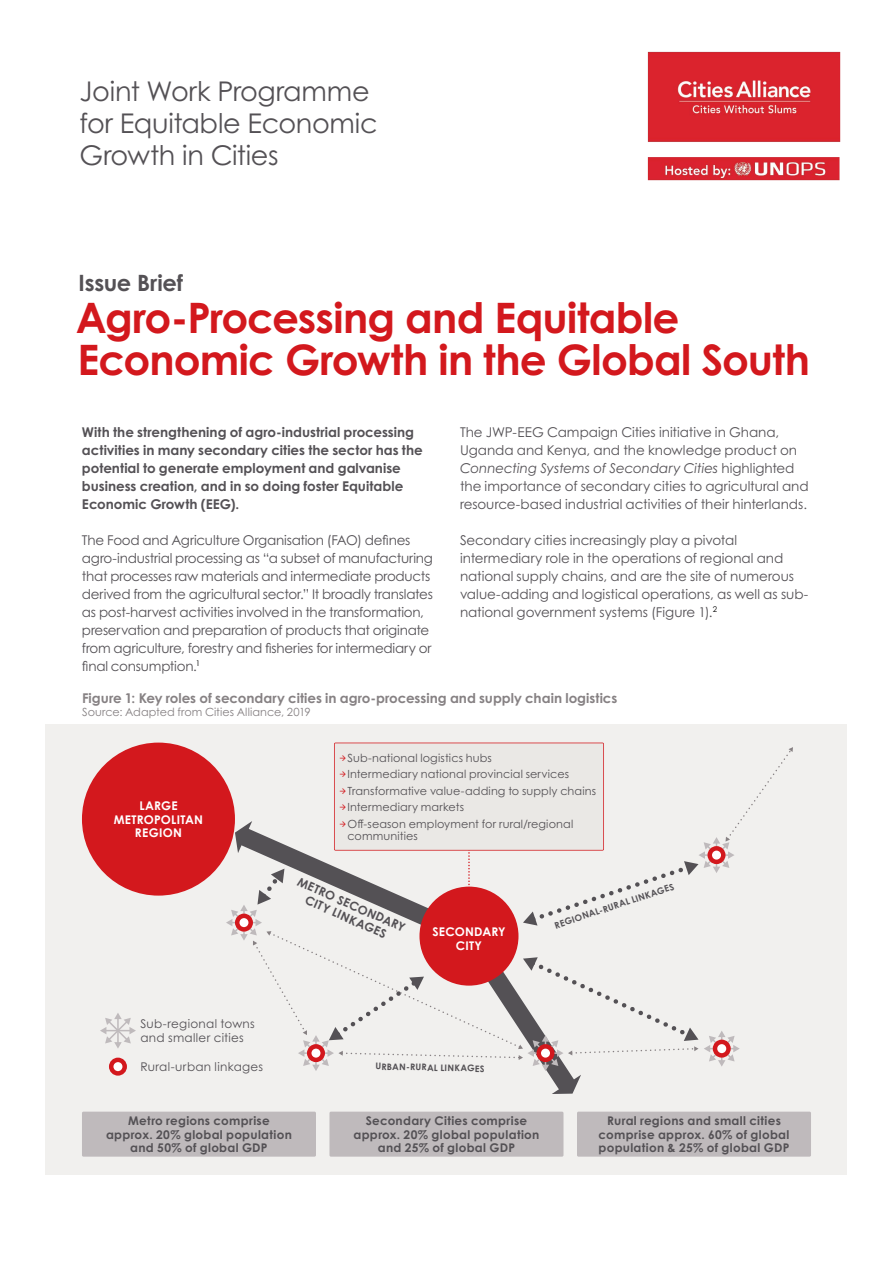
<style>
.page{position:relative;width:893px;height:1263px;background:#fff}
.page>*{position:absolute;margin:0;border:0;box-sizing:border-box;transform-origin:0 0}
.cover_h1{font:700 42px/42px "Century Gothic Pro";letter-spacing:-.02em;color:#d3181d}
.t1{font:27.15px/31.7px "Century Gothic Pro";letter-spacing:-.01em;color:#545155}
.cover_h2{font:700 22.5px "Century Gothic Pro";letter-spacing:-.005em;color:#545155}
.body_p_dark{font:13.5px/18px "Century Gothic Pro";letter-spacing:-.01em;color:#545155}
.body_highlight{font:700 13.5px/18px "Century Gothic Pro";color:#545155}
.figure_caption{font:700 13.5px "Century Gothic Pro";color:#868183}
.label_1_dark_c{font:700 12px/13.5px "Century Gothic Pro";letter-spacing:.025em;color:#545155;text-align:center}
.label_2_dark_l{font:12px/13.5px "Century Gothic Pro";letter-spacing:.025em;color:#545155}
.label_1_light_c{font:700 12px/13.5px "Century Gothic Pro";letter-spacing:.02em;color:#fff;text-align:center}
.t2{font:11.25px/12px "Century Gothic Pro";letter-spacing:.01em;color:#545155}
.figure_source{font:11.25px "Century Gothic Pro";letter-spacing:.005em;color:#868183}
.label_2_dark_c{font:700 9px "Century Gothic Pro";color:#545155}
.s1{font-style:italic}
.s2{font-family:"Allumi Std";font-weight:300;font-size:10.5px;color:#d3181d}
</style>
<div class="page">
<div style="left:46px;top:724px;width:801px;height:450px;background:#f1f0ee"></div>
<div style="left:82px;top:724px;width:729px;height:451px;background:#f1f0ee"></div>
<svg style="left:100px;top:1013px;width:36px;height:35px"></svg>
<div style="left:329px;top:1112px;width:234px;height:45px;background:#bfbabc;border-radius:2px"></div>
<div style="left:577px;top:1112px;width:234px;height:45px;background:#bfbabc;border-radius:2px"></div>
<div style="left:82px;top:1112px;width:234px;height:45px;background:#bfbabc;border-radius:2px"></div>
<svg style="left:109px;top:1058px;width:18px;height:18px"></svg>
<div style="left:82px;top:743px;width:153px;height:153px;background:#d3181d;border-radius:50%"></div>
<svg style="left:226px;top:743px;width:567px;height:351px"></svg>
<img style="left:647px;top:51px;width:194px;height:130px">
<p class="t1" style="left:80px;top:75px;width:299px">Joint Work Programme for Equitable Economic<br>Growth in Cities</p>
<p class="cover_h2" style="left:79px;top:269px;width:106px">Issue Brief</p>
<p class="cover_h1" style="left:76px;top:296px;width:736px">Agro-Processing and Equitable<br>Economic Growth in the Global South</p>
<p class="body_highlight" style="left:82px;top:422px;width:342px">With the strengthening of agro-industrial processing activities in many secondary cities the sector has the potential to generate employment and galvanise business creation, and in so doing foster Equitable Economic Growth (EEG).</p>
<p class="body_p_dark" style="left:82px;top:530px;width:352px">The Food and Agriculture Organisation (FAO) defines agro-industrial processing as “a subset of manufacturing that processes raw materials and intermediate products derived from the agricultural sector.” It broadly translates as post-harvest activities involved in the transformation, preservation and preparation of products that originate from agriculture, forestry and fisheries for intermediary or final consumption.<sup>1</sup></p>
<p class="body_p_dark" style="left:460px;top:422px;width:350px">The JWP-EEG Campaign Cities initiative in Ghana, Uganda and Kenya, and the knowledge product on <span class="s1">Connecting Systems of Secondary Cities</span> highlighted the importance of secondary cities to agricultural and resource-based industrial activities of their hinterlands.</p>
<p class="body_p_dark" style="left:460px;top:530px;width:350px">Secondary cities increasingly play a pivotal intermediary role in the operations of regional and national supply chains, and are the site of numerous value-adding and logistical operations, as well as sub&shy;national government systems (Figure 1).<sup>2</sup></p>
<p class="figure_caption" style="left:82px;top:689px;width:537px">Figure 1: Key roles of secondary cities in agro-processing and supply chain logistics</p>
<p class="figure_source" style="left:82px;top:705px;width:230px">Source: Adapted from Cities Alliance, 2019</p>
<p class="label_1_light_c" style="left:114px;top:799px;width:91px">LARGE<br>METROPOLITAN<br>REGION</p>
<p class="label_2_dark_l" style="left:140px;top:1017px;width:116px">Sub-regional towns and smaller cities</p>
<p class="label_2_dark_l" style="left:140px;top:1060px;width:124px">Rural-urban linkages</p>
<p class="t2" style="left:338px;top:751px;width:155px"><span class="s2">→</span>Sub-national logistics hubs</p>
<p class="t2" style="left:338px;top:768px;width:232px"><span class="s2">→</span>Intermediary national provincial services</p>
<p class="t2" style="left:338px;top:784px;width:259px"><span class="s2">→</span>Transformative value-adding to supply chains</p>
<p class="t2" style="left:338px;top:801px;width:127px"><span class="s2">→</span>Intermediary markets</p>
<p class="t2" style="left:347px;top:817px;width:227px;text-indent:-9px"><span class="s2">→</span>Off-season employment for rural/regional communities</p>
<p class="label_1_dark_c" style="left:301px;top:874px;width:118px;rotate:24deg">METRO SECONDARY<br>CITY LINKAGES</p>
<p class="label_1_light_c" style="left:432px;top:925px;width:75px">SECONDARY<br>CITY</p>
<p class="label_2_dark_c" style="left:376px;top:1061px;width:111px;rotate:1deg">URBAN-RURAL LINKAGES</p>
<p class="label_2_dark_c" style="left:553px;top:920px;width:127px;rotate:-18deg">REGIONAL-RURAL LINKAGES</p>
<p class="label_1_dark_c" style="left:106px;top:1114px;width:187px">Metro regions comprise approx. 20% global population and 50% of global GDP</p>
<p class="label_1_dark_c" style="left:354px;top:1114px;width:187px">Secondary Cities comprise approx. 20% global population and 25% of global GDP</p>
<p class="label_1_dark_c" style="left:599px;top:1114px;width:192px">Rural regions and small cities comprise approx. 60% of global population &amp; 25% of global GDP</p>
</div>
